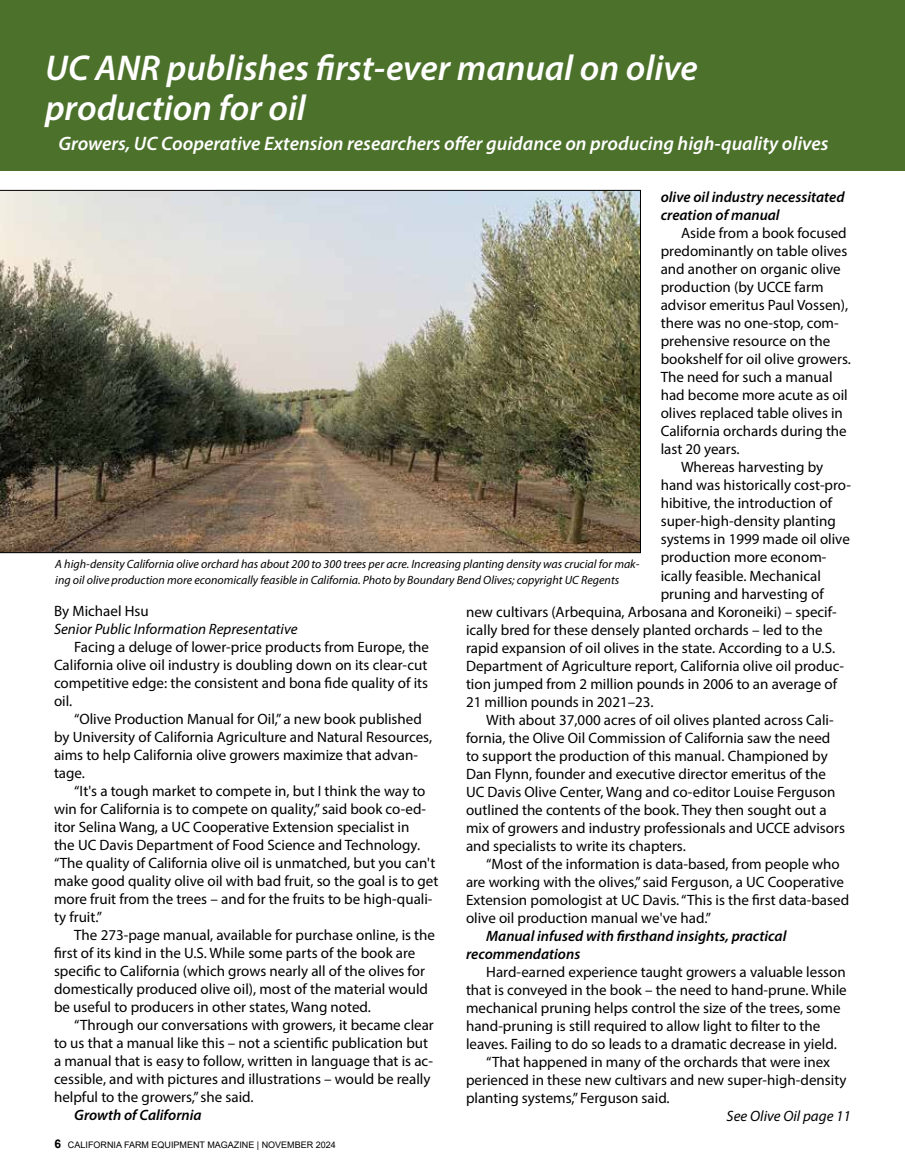
<style>
.page{position:relative;width:905px;height:1175px;background:#fff}
.page>*{position:absolute;margin:0;border:0;box-sizing:border-box;transform-origin:0 0}
.t1{font:italic 600 36px/40.5px "Myriad Pro";color:#fff}
.t2{font:italic 600 19.5px "Myriad Pro";color:#fff}
.t3{font:15px/18px "Myriad Pro";color:#000}
.t4{font:italic 600 15px/18px "Myriad Pro";color:#000}
.t5{font:italic 15px "Myriad Pro";color:#000}
.t6{font:italic 12px/16.2px "Myriad Pro";color:#000}
.t7{font:9px "Arial";color:#000}
.s1{font-weight:700;font-size:12px}
</style>
<div class="page">
<div style="left:0;top:0;width:904px;height:170px;background:#4b712a"></div>
<img style="left:0;top:190px;width:640px;height:363px">
<h1 class="t1" style="left:45px;top:46px;width:654px">UC ANR publishes first-ever manual on olive production for oil</h1>
<h2 class="t2" style="left:58px;top:131px;width:771px">Growers, UC Cooperative Extension researchers offer guidance on producing high-quality olives</h2>
<p class="t4" style="left:660px;top:188px;width:185px">olive oil industry necessitated creation of manual</p>
<p class="t3" style="left:681px;top:224px;width:167px">Aside from a book focused</p>
<p class="t3" style="left:660px;top:242px;width:188px">predominantly on table olives</p>
<p class="t3" style="left:660px;top:260px;width:181px">and another on organic olive</p>
<p class="t3" style="left:660px;top:278px;width:164px">production (by UCCE farm</p>
<p class="t3" style="left:660px;top:296px;width:189px">advisor emeritus Paul Vossen),</p>
<p class="t3" style="left:660px;top:314px;width:179px">there was no one-stop, com-</p>
<p class="t3" style="left:660px;top:332px;width:171px">prehensive resource on the</p>
<p class="t3" style="left:660px;top:350px;width:192px">bookshelf for oil olive growers.</p>
<p class="t3" style="left:660px;top:368px;width:173px">The need for such a manual</p>
<p class="t3" style="left:660px;top:386px;width:188px">had become more acute as oil</p>
<p class="t3" style="left:660px;top:404px;width:184px">olives replaced table olives in</p>
<p class="t3" style="left:660px;top:422px;width:187px">California orchards during the</p>
<p class="t3" style="left:660px;top:440px;width:80px">last 20 years.</p>
<p class="t3" style="left:681px;top:458px;width:144px">Whereas harvesting by</p>
<p class="t3" style="left:660px;top:476px;width:192px">hand was historically cost-pro-</p>
<p class="t3" style="left:660px;top:494px;width:173px">hibitive, the introduction of</p>
<p class="t3" style="left:660px;top:512px;width:176px">super-high-density planting</p>
<p class="t3" style="left:660px;top:530px;width:191px">systems in 1999 made oil olive</p>
<p class="t3" style="left:660px;top:548px;width:167px">production more econom-</p>
<p class="t3" style="left:660px;top:566px;width:162px">ically feasible. Mechanical</p>
<p class="t3" style="left:660px;top:584px;width:164px">pruning and harvesting of</p>
<p class="t3" style="left:466px;top:602px;width:372px">new cultivars (Arbequina, Arbosana and Koroneiki) – specif-</p>
<p class="t3" style="left:466px;top:620px;width:358px">ically bred for these densely planted orchards – led to the</p>
<p class="t3" style="left:466px;top:638px;width:370px">rapid expansion of oil olives in the state. According to a U.S.</p>
<p class="t3" style="left:466px;top:656px;width:379px">Department of Agriculture report, California olive oil produc-</p>
<p class="t3" style="left:466px;top:674px;width:372px">tion jumped from 2 million pounds in 2006 to an average of</p>
<p class="t3" style="left:466px;top:692px;width:189px">21 million pounds in 2021–23.</p>
<p class="t3" style="left:486px;top:710px;width:349px">With about 37,000 acres of oil olives planted across Cali-</p>
<p class="t3" style="left:466px;top:728px;width:366px">fornia, the Olive Oil Commission of California saw the need</p>
<p class="t3" style="left:466px;top:746px;width:363px">to support the production of this manual. Championed by</p>
<p class="t3" style="left:466px;top:764px;width:361px">Dan Flynn, founder and executive director emeritus of the</p>
<p class="t3" style="left:466px;top:782px;width:371px">UC Davis Olive Center, Wang and co-editor Louise Ferguson</p>
<p class="t3" style="left:466px;top:800px;width:362px">outlined the contents of the book. They then sought out a</p>
<p class="t3" style="left:466px;top:818px;width:380px">mix of growers and industry professionals and UCCE advisors</p>
<p class="t3" style="left:466px;top:836px;width:221px">and specialists to write its chapters.</p>
<p class="t3" style="left:486px;top:854px;width:355px">“Most of the information is data-based, from people who</p>
<p class="t3" style="left:466px;top:872px;width:379px">are working with the olives,” said Ferguson, a UC Cooperative</p>
<p class="t3" style="left:466px;top:890px;width:384px">Extension pomologist at UC Davis. “This is the first data-based</p>
<p class="t3" style="left:466px;top:908px;width:247px">olive oil production manual we've had.”</p>
<p class="t4" style="left:466px;top:926px;width:322px;text-indent:20px">Manual infused with firsthand insights, practical recommendations</p>
<p class="t3" style="left:486px;top:962px;width:361px">Hard-earned experience taught growers a valuable lesson</p>
<p class="t3" style="left:466px;top:980px;width:382px">that is conveyed in the book – the need to hand-prune. While</p>
<p class="t3" style="left:466px;top:998px;width:376px">mechanical pruning helps control the size of the trees, some</p>
<p class="t3" style="left:466px;top:1016px;width:356px">hand-pruning is still required to allow light to filter to the</p>
<p class="t3" style="left:466px;top:1034px;width:372px">leaves. Failing to do so leads to a dramatic decrease in yield.</p>
<p class="t3" style="left:486px;top:1052px;width:345px">“That happened in many of the orchards that were inex</p>
<p class="t3" style="left:466px;top:1070px;width:382px">perienced in these new cultivars and new super-high-density</p>
<p class="t3" style="left:466px;top:1088px;width:205px">planting systems,” Ferguson said.</p>
<p class="t5" style="left:726px;top:1106px;width:126px">See Olive Oil page 11</p>
<p class="t6" style="left:55px;top:556px;width:585px">A high-density California olive orchard has about 200 to 300 trees per acre. Increasing planting density was crucial for mak&shy;ing oil olive production more economically feasible in California. Photo by Boundary Bend Olives; copyright UC Regents</p>
<p class="t3" style="left:54px;top:602px;width:96px">By Michael Hsu</p>
<p class="t5" style="left:54px;top:620px;width:245px">Senior Public Information Representative</p>
<p class="t3" style="left:54px;top:638px;width:376px;text-align:justify;text-indent:20px">Facing a deluge of lower-price products from Europe, the California olive oil industry is doubling down on its clear-cut competitive edge: the consistent and bona fide quality of its oil.</p>
<p class="t3" style="left:54px;top:710px;width:379px;text-indent:20px">“Olive Production Manual for Oil,” a new book published by University of California Agriculture and Natural Resources, aims to help California olive growers maximize that advan&shy;tage.</p>
<p class="t3" style="left:54px;top:782px;width:386px;text-indent:20px">“It's a tough market to compete in, but I think the way to win for California is to compete on quality,” said book co-ed&shy;itor Selina Wang, a UC Cooperative Extension specialist in<br>the UC Davis Department of Food Science and Technology. “The quality of California olive oil is unmatched, but you can't make good quality olive oil with bad fruit, so the goal is to get more fruit from the trees – and for the fruits to be high-quali&shy;ty fruit.”</p>
<p class="t3" style="left:54px;top:926px;width:382px;text-indent:20px">The 273-page manual, available for purchase online, is the first of its kind in the U.S. While some parts of the book are specific to California (which grows nearly all of the olives for domestically produced olive oil), most of the material would be useful to producers in other states, Wang noted.</p>
<p class="t3" style="left:54px;top:1016px;width:381px;text-indent:20px">“Through our conversations with growers, it became clear to us that a manual like this – not a scientific publication but a manual that is easy to follow, written in language that is ac&shy;cessible, and with pictures and illustrations – would be really helpful to the growers,” she said.</p>
<p class="t4" style="left:74px;top:1105px;width:129px">Growth of California</p>
<p class="t7" style="left:55px;top:1138px;width:283px"><span class="s1">6</span> CALIFORNIA FARM EQUIPMENT MAGAZINE | NOVEMBER 2024</p>
</div>
